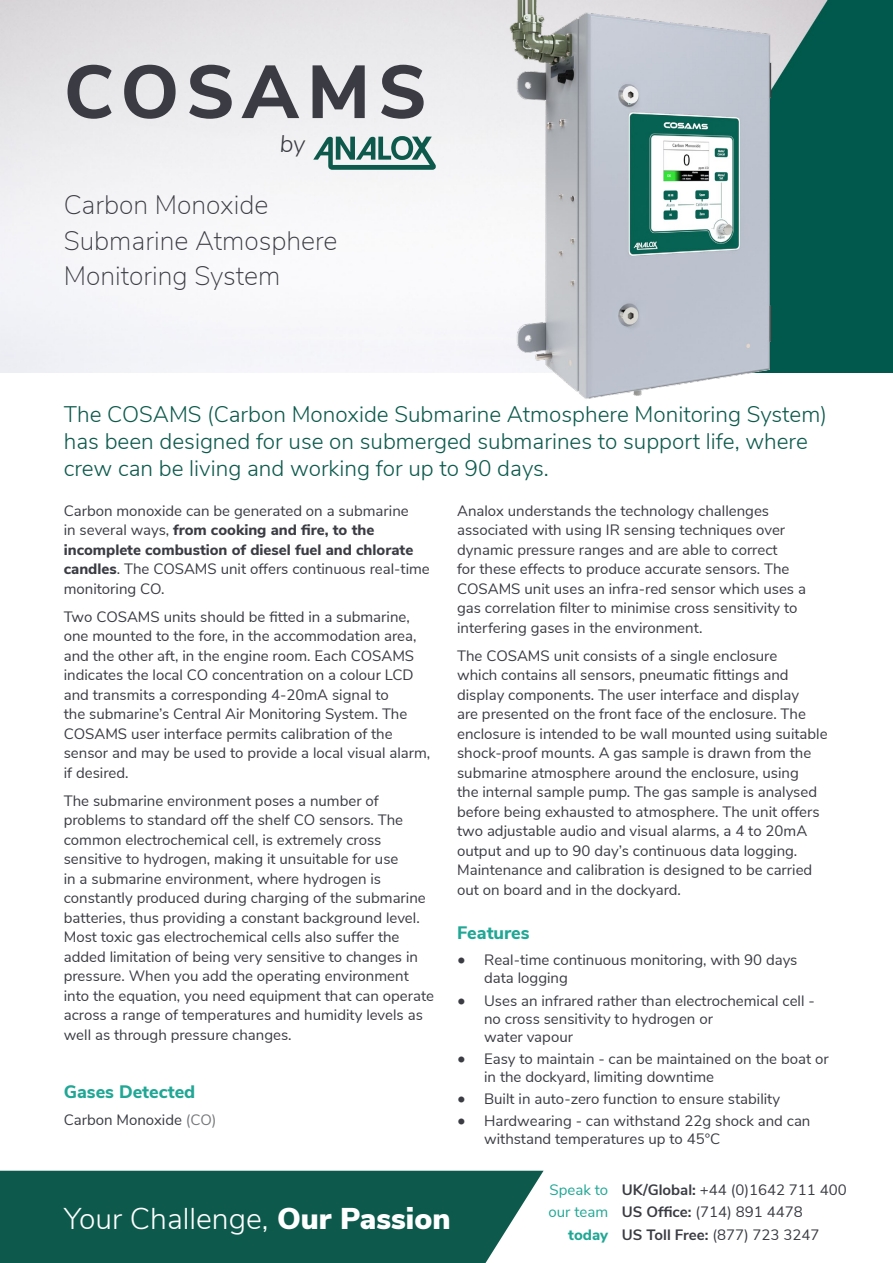
<style>
.page{position:relative;width:893px;height:1263px;background:#fff}
.page>*{position:absolute;margin:0;border:0;box-sizing:border-box;transform-origin:0 0}
.t1{font:800 74.7px "Nunito Sans";letter-spacing:.1em;color:#3b3c43}
.t2{font:300 30px "Nunito Sans";color:#fff}
.t3{font:200 26.7px/35.1px "Nunito Sans";color:#3b3c43}
.t4{font:italic 300 24px "Nunito Sans";color:#3b3c43}
.t5{font:300 22.5px/27px "Nunito Sans";color:#0d5a4d}
.t6{font:800 18px "Nunito Sans";color:#21a795}
.t7{font:15px/19.5px "Nunito Sans";color:#3b3c43}
.t8{font:15px/22.5px "Nunito Sans";color:#21a795}
.t9{font:800 15px "Nunito Sans";color:#21a795}
.s1{font-weight:800}
.s2{color:#76777b}
.s3{font-size:16.5px}
.s4{font-weight:900}
.s5{font-weight:700}
</style>
<div class="page">
<img style="left:0;top:0;width:893px;height:372px">
<svg style="left:313px;top:136px;width:123px;height:34px"></svg>
<div style="left:0;top:1171px;width:544px;height:92px;background:#0d5a4d"></div>
<img style="left:498px;top:0;width:285px;height:399px">
<h1 class="t1" style="left:64px;top:37px;width:364px">COSAMS</h1>
<h3 class="t4" style="left:280px;top:126px;width:27px">by</h3>
<h3 class="t3" style="left:64px;top:186px;width:275px">Carbon Monoxide<br>Submarine Atmosphere<br>Monitoring System</h3>
<h3 class="t5" style="left:64px;top:399px;width:765px">The COSAMS (Carbon Monoxide Submarine Atmosphere Monitoring System) has been designed for use on submerged submarines to support life, where crew can be living and working for up to 90 days.</h3>
<p class="t7" style="left:64px;top:500px;width:368px">Carbon monoxide can be generated on a submarine<br>in several ways, <span class="s1">from cooking and fire, to the incomplete combustion of diesel fuel and chlorate candles</span>. The COSAMS unit offers continuous real-time monitoring CO.</p>
<p class="t7" style="left:64px;top:606px;width:368px">Two COSAMS units should be fitted in a submarine, one mounted to the fore, in the accommodation area, and the other aft, in the engine room. Each COSAMS indicates the local CO concentration on a colour LCD and transmits a corresponding 4-20mA signal to<br>the submarine’s Central Air Monitoring System. The COSAMS user interface permits calibration of the sensor and may be used to provide a local visual alarm, if desired.</p>
<p class="t7" style="left:64px;top:790px;width:372px">The submarine environment poses a number of problems to standard off the shelf CO sensors. The common electrochemical cell, is extremely cross sensitive to hydrogen, making it unsuitable for use<br>in a submarine environment, where hydrogen is constantly produced during charging of the submarine batteries, thus providing a constant background level.<br>Most toxic gas electrochemical cells also suffer the added limitation of being very sensitive to changes in pressure. When you add the operating environment into the equation, you need equipment that can operate across a range of temperatures and humidity levels as well as through pressure changes.</p>
<p class="t6" style="left:64px;top:1079px;width:133px">Gases Detected</p>
<p class="t7" style="left:64px;top:1109px;width:154px">Carbon Monoxide <span class="s2">(CO)</span></p>
<p class="t7" style="left:457px;top:500px;width:350px">Analox understands the technology challenges associated with using IR sensing techniques over dynamic pressure ranges and are able to correct<br>for these effects to produce accurate sensors. The COSAMS unit uses an infra-red sensor which uses a gas correlation filter to minimise cross sensitivity to interfering gases in the environment.</p>
<p class="t7" style="left:457px;top:645px;width:372px">The COSAMS unit consists of a single enclosure<br>which contains all sensors, pneumatic fittings and display components. The user interface and display<br>are presented on the front face of the enclosure. The enclosure is intended to be wall mounted using suitable shock-proof mounts. A gas sample is drawn from the submarine atmosphere around the enclosure, using<br>the internal sample pump. The gas sample is analysed before being exhausted to atmosphere. The unit offers two adjustable audio and visual alarms, a 4 to 20mA output and up to 90 day’s continuous data logging.<br>Maintenance and calibration is designed to be carried out on board and in the dockyard.</p>
<p class="t6" style="left:457px;top:919px;width:74px">Features</p>
<p class="t7" style="left:484px;top:950px;width:315px;line-height:18px;text-indent:-27px"><span class="s3">•</span> Real-time continuous monitoring, with 90 days data logging</p>
<p class="t7" style="left:484px;top:990px;width:332px;line-height:18px;text-indent:-27px"><span class="s3">•</span> Uses an infrared rather than electrochemical cell - no cross sensitivity to hydrogen or<br>water vapour</p>
<p class="t7" style="left:484px;top:1049px;width:346px;line-height:18px;text-indent:-27px"><span class="s3">•</span> Easy to maintain - can be maintained on the boat or in the dockyard, limiting downtime</p>
<p class="t7" style="left:457px;top:1088px;width:325px"><span class="s3">•</span> Built in auto-zero function to ensure stability</p>
<p class="t7" style="left:484px;top:1111px;width:328px;line-height:18px;text-indent:-27px"><span class="s3">•</span> Hardwearing - can withstand 22g shock and can withstand temperatures up to 45°C</p>
<h2 class="t2" style="left:64px;top:1196px;width:388px">Your Challenge, <span class="s4">Our Passion</span></h2>
<p class="t8" style="left:549px;top:1177px;width:61px">Speak to our team</p>
<p class="t9" style="left:568px;top:1223px;width:42px">today</p>
<p class="t7" style="left:622px;top:1177px;width:226px;line-height:22.5px"><span class="s5">UK/Global:</span> +44 (0)1642 711 400<br><span class="s5">US Office:</span> (714) 891 4478<br><span class="s5">US Toll Free:</span> (877) 723 3247</p>
</div>
